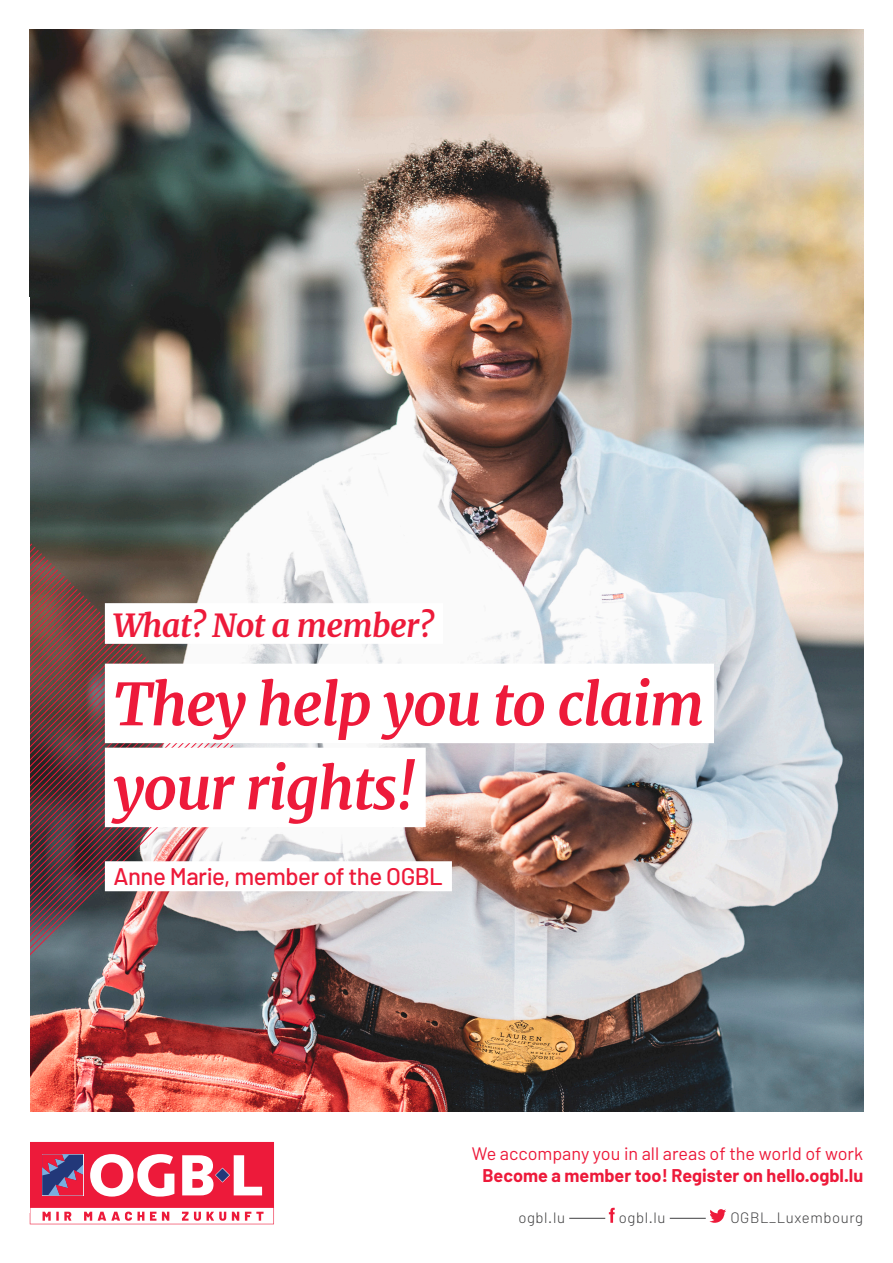
<style>
.page{position:relative;width:893px;height:1263px;background:#fff}
.page>*{position:absolute;margin:0;border:0;box-sizing:border-box;transform-origin:0 0}
.t1{font:italic 700 57.9px "Merriweather";letter-spacing:-.02em;color:#ed1a3a}
.t2{font:italic 700 31.95px "Merriweather";letter-spacing:-.02em;color:#ed1a3a}
.t3{font:500 24px "Barlow";letter-spacing:-.02em;color:#ed1a3a}
.t4{font:18px "Barlow";color:#ed1a3a}
.t5{font:700 18px "Barlow";color:#ed1a3a}
.t6{font:300 15px "Barlow";letter-spacing:.04em;color:#3e3e3f}
</style>
<div class="page">
<svg style="left:30px;top:1142px;width:244px;height:82px"></svg>
<hr style="left:569px;top:1218px;width:36px;height:1px;background:#3e3e3f">
<hr style="left:670px;top:1218px;width:36px;height:1px;background:#3e3e3f">
<svg style="left:609px;top:1208px;width:6px;height:15px"></svg>
<svg style="left:709px;top:1209px;width:17px;height:14px"></svg>
<img style="left:29px;top:30px;width:834px;height:1081px">
<img style="left:30px;top:312px;width:207px;height:872px">
<div style="left:0;top:298px;width:30px;height:915px;background:#fff"></div>
<div style="left:105px;top:664px;width:609px;height:79px;background:#fff"></div>
<div style="left:105px;top:748px;width:321px;height:79px;background:#fff"></div>
<div style="left:105px;top:861px;width:347px;height:30px;background:#fff"></div>
<div style="left:105px;top:603px;width:338px;height:41px;background:#fff"></div>
<p class="t2" style="left:113px;top:603px;width:322px">What? Not a member?</p>
<p class="t1" style="left:113px;top:664px;width:592px">They help you to claim</p>
<p class="t1" style="left:113px;top:748px;width:304px">your rights!</p>
<p class="t3" style="left:113px;top:861px;width:331px">Anne Marie, member of the OGBL</p>
<p class="t4" style="left:472px;top:1142px;width:393px">We accompany you in all areas of the world of work</p>
<p class="t5" style="left:482px;top:1164px;width:382px">Become a member too! Register on hello.ogbl.lu</p>
<p class="t6" style="left:518px;top:1208px;width:48px">ogbl.lu</p>
<p class="t6" style="left:619px;top:1208px;width:48px">ogbl.lu</p>
<p class="t6" style="left:730px;top:1208px;width:134px">OGBL_Luxembourg</p>
</div>
